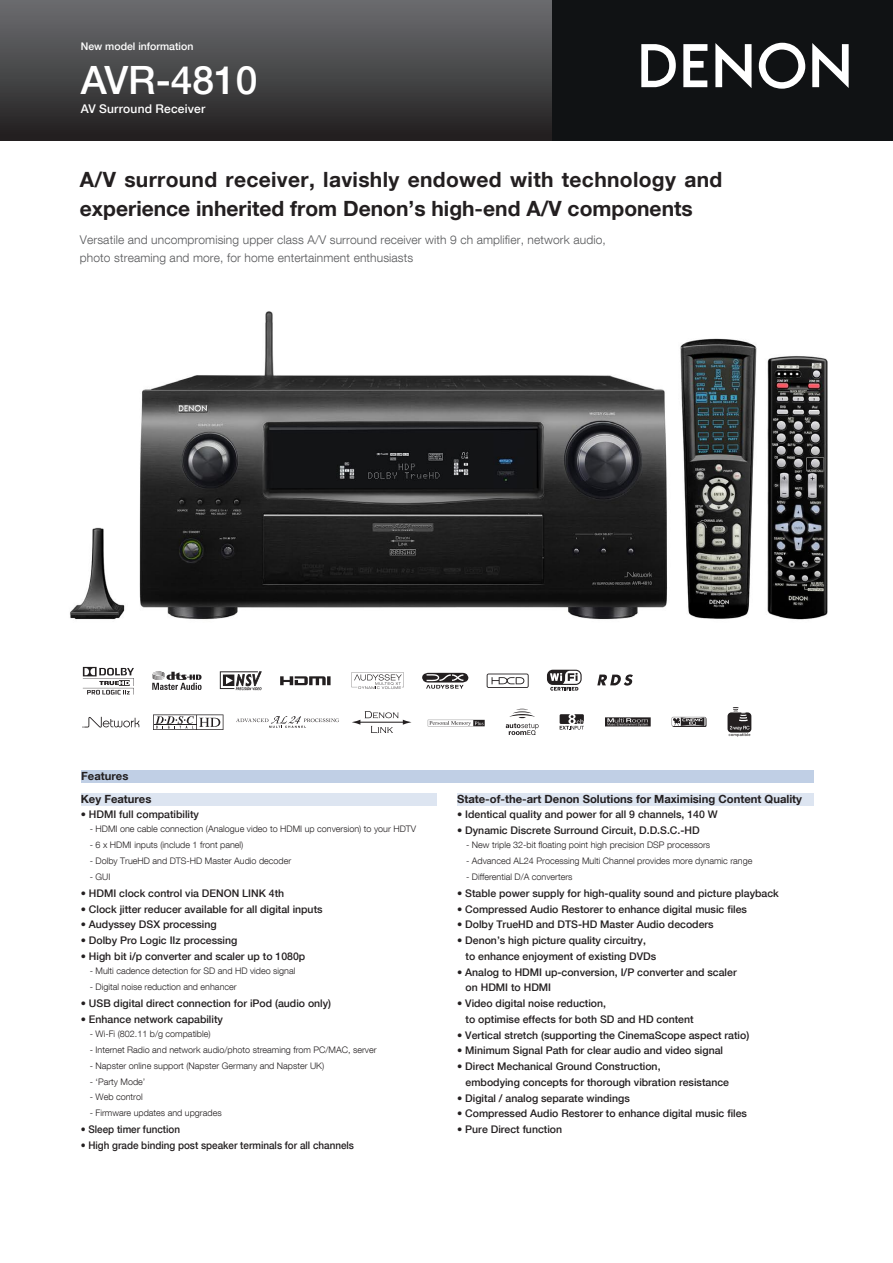
<style>
.page{position:relative;width:893px;height:1263px;background:#fff}
.page>*{position:absolute;margin:0;border:0;box-sizing:border-box;transform-origin:0 0}
.t1{font:500 39px "Helvetica Neue LT Com";color:#fff}
.t2{font:700 21px/28.5px "Helvetica Neue LT Com";letter-spacing:.015em;color:#231f20}
.t3{font:300 12px/18px "Helvetica Neue LT Com";letter-spacing:.01em;color:#57585a}
.t4{font:500 12px "Helvetica Neue LT Com";letter-spacing:.015em;color:#fff}
.t5{font:700 11.25px "Helvetica Neue LT Com";color:#231f20}
.t6{font:500 10.5px/15.8px "Helvetica Neue LT Com";color:#231f20}
.t7{font:500 10.5px "Helvetica Neue LT Com";color:#231f20;scale:.94 1}
.t8{font:500 10.5px "Helvetica Neue LT Com";color:#fff}
.t9{font:300 9px "Helvetica Neue LT Com";color:#231f20}
</style>
<div class="page">
<div style="left:457px;top:793px;width:357px;height:13px;background:#dde5f1"></div>
<div style="left:81px;top:793px;width:356px;height:13px;background:#dde5f1"></div>
<div style="left:81px;top:770px;width:733px;height:13px;background:#c0cfe5"></div>
<div style="left:540px;top:0;width:353px;height:140px;background:#101214"></div>
<div style="left:0;top:0;width:551px;height:140px;background:linear-gradient(to bottom,#6d6e71,#222020)"></div>
<svg style="left:715px;top:43px;width:36px;height:45px"></svg>
<svg style="left:683px;top:44px;width:24px;height:43px"></svg>
<svg style="left:812px;top:43px;width:37px;height:45px"></svg>
<svg style="left:641px;top:44px;width:35px;height:43px"></svg>
<svg style="left:759px;top:43px;width:46px;height:46px"></svg>
<img style="left:70px;top:311px;width:758px;height:309px">
<svg style="left:280px;top:676px;width:51px;height:9px"></svg>
<svg style="left:152px;top:671px;width:50px;height:19px"></svg>
<svg style="left:220px;top:671px;width:42px;height:19px"></svg>
<svg style="left:487px;top:673px;width:42px;height:15px"></svg>
<svg style="left:422px;top:673px;width:46px;height:16px"></svg>
<svg style="left:547px;top:670px;width:35px;height:21px"></svg>
<svg style="left:352px;top:711px;width:59px;height:22px"></svg>
<svg style="left:153px;top:714px;width:70px;height:16px"></svg>
<svg style="left:82px;top:717px;width:58px;height:11px"></svg>
<svg style="left:236px;top:716px;width:103px;height:12px"></svg>
<svg style="left:83px;top:667px;width:51px;height:28px"></svg>
<svg style="left:351px;top:672px;width:53px;height:17px"></svg>
<svg style="left:428px;top:720px;width:57px;height:6px"></svg>
<svg style="left:605px;top:717px;width:46px;height:9px"></svg>
<svg style="left:672px;top:717px;width:34px;height:10px"></svg>
<svg style="left:727px;top:707px;width:24px;height:30px"></svg>
<svg style="left:506px;top:709px;width:33px;height:26px"></svg>
<svg style="left:560px;top:714px;width:24px;height:16px"></svg>
<svg style="left:597px;top:674px;width:36px;height:12px"></svg>
<p class="t8" style="left:81px;top:40px;width:114px">New model information</p>
<h1 class="t1" style="left:81px;top:56px;width:178px">AVR-4810</h1>
<p class="t4" style="left:81px;top:101px;width:126px">AV Surround Receiver</p>
<h2 class="t2" style="left:80px;top:165px;width:644px">A/V surround receiver, lavishly endowed with technology and experience inherited from Denon’s high-end A/V components</h2>
<p class="t3" style="left:80px;top:230px;width:527px">Versatile and uncompromising upper class A/V surround receiver with 9 ch amplifier, network audio, photo streaming and more, for home entertainment enthusiasts</p>
<p class="t5" style="left:81px;top:768px;width:49px">Features</p>
<p class="t5" style="left:81px;top:792px;width:72px">Key Features</p>
<p class="t6" style="left:81px;top:806px;width:120px">• HDMI full compatibility</p>
<p class="t9" style="left:90px;top:824px;width:328px">- HDMI one cable connection (Analogue video to HDMI up conversion) to your HDTV</p>
<p class="t9" style="left:90px;top:839px;width:155px">- 6 x HDMI inputs (include 1 front panel)</p>
<p class="t9" style="left:90px;top:855px;width:203px">- Dolby TrueHD and DTS-HD Master Audio decoder</p>
<p class="t9" style="left:90px;top:871px;width:22px">- GUI</p>
<p class="t6" style="left:81px;top:885px;width:205px">• HDMI clock control via DENON LINK 4th</p>
<p class="t6" style="left:81px;top:901px;width:243px">• Clock jitter reducer available for all digital inputs</p>
<p class="t6" style="left:81px;top:916px;width:137px">• Audyssey DSX processing</p>
<p class="t6" style="left:81px;top:932px;width:158px">• Dolby Pro Logic IIz processing</p>
<p class="t6" style="left:81px;top:948px;width:226px">• High bit i/p converter and scaler up to 1080p</p>
<p class="t9" style="left:90px;top:965px;width:207px">- Multi cadence detection for SD and HD video signal</p>
<p class="t9" style="left:90px;top:981px;width:148px">- Digital noise reduction and enhancer</p>
<p class="t6" style="left:81px;top:995px;width:252px">• USB digital direct connection for iPod (audio only)</p>
<p class="t6" style="left:81px;top:1011px;width:144px">• Enhance network capability</p>
<p class="t9" style="left:90px;top:1028px;width:122px">- Wi-Fi (802.11 b/g compatible)</p>
<p class="t9" style="left:90px;top:1044px;width:288px">- Internet Radio and network audio/photo streaming from PC/MAC, server</p>
<p class="t9" style="left:90px;top:1060px;width:236px">- Napster online support (Napster Germany and Napster UK)</p>
<p class="t9" style="left:90px;top:1076px;width:57px">- ‘Party Mode’</p>
<p class="t9" style="left:90px;top:1091px;width:55px">- Web control</p>
<p class="t9" style="left:90px;top:1107px;width:133px">- Firmware updates and upgrades</p>
<p class="t7" style="left:81px;top:1123px;width:107px">• Sleep timer function</p>
<p class="t7" style="left:81px;top:1139px;width:292px">• High grade binding post speaker terminals for all channels</p>
<p class="t5" style="left:457px;top:792px;width:346px">State-of-the-art Denon Solutions for Maximising Content Quality</p>
<p class="t6" style="left:457px;top:806px;width:262px">• Identical quality and power for all 9 channels, 140 W</p>
<p class="t6" style="left:457px;top:822px;width:244px">• Dynamic Discrete Surround Circuit, D.D.S.C.-HD</p>
<p class="t9" style="left:466px;top:839px;width:246px">- New triple 32-bit floating point high precision DSP processors</p>
<p class="t9" style="left:466px;top:855px;width:288px">- Advanced AL24 Processing Multi Channel provides more dynamic range</p>
<p class="t9" style="left:466px;top:871px;width:108px">- Differential D/A converters</p>
<p class="t6" style="left:457px;top:885px;width:323px">• Stable power supply for high-quality sound and picture playback</p>
<p class="t6" style="left:457px;top:901px;width:291px">• Compressed Audio Restorer to enhance digital music files</p>
<p class="t6" style="left:457px;top:916px;width:258px">• Dolby TrueHD and DTS-HD Master Audio decoders</p>
<p class="t6" style="left:466px;top:932px;width:192px;text-indent:-9px">• Denon’s high picture quality circuitry, to enhance enjoyment of existing DVDs</p>
<p class="t6" style="left:466px;top:964px;width:273px;text-indent:-9px">• Analog to HDMI up-conversion, I/P converter and scaler on HDMI to HDMI</p>
<p class="t6" style="left:466px;top:995px;width:229px;text-indent:-9px">• Video digital noise reduction,<br>to optimise effects for both SD and HD content</p>
<p class="t6" style="left:457px;top:1027px;width:294px">• Vertical stretch (supporting the CinemaScope aspect ratio)</p>
<p class="t6" style="left:457px;top:1042px;width:267px">• Minimum Signal Path for clear audio and video signal</p>
<p class="t6" style="left:466px;top:1058px;width:265px;text-indent:-9px">• Direct Mechanical Ground Construction,<br>embodying concepts for thorough vibration resistance</p>
<p class="t6" style="left:457px;top:1090px;width:174px">• Digital / analog separate windings</p>
<p class="t6" style="left:457px;top:1105px;width:291px">• Compressed Audio Restorer to enhance digital music files</p>
<p class="t6" style="left:457px;top:1121px;width:107px">• Pure Direct function</p>
</div>
